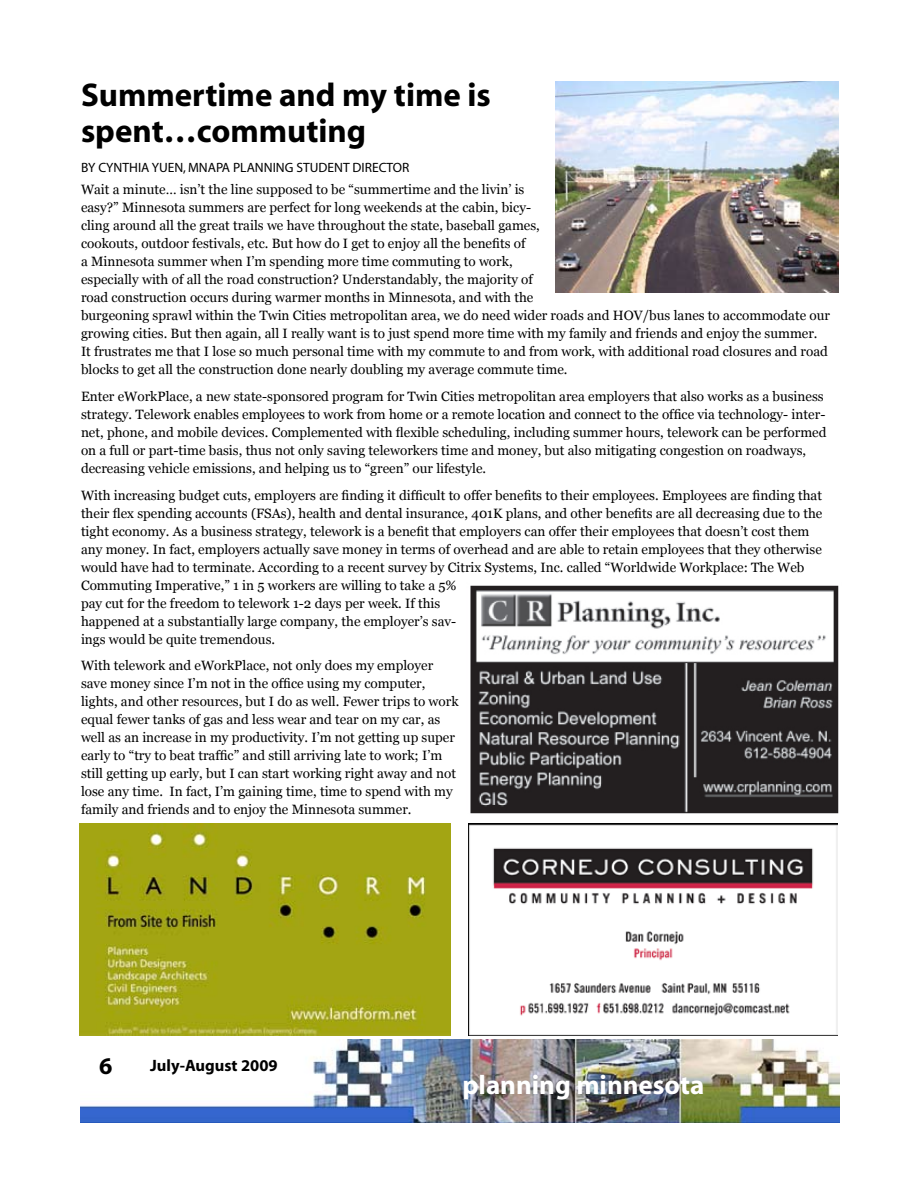
<style>
.page{position:relative;width:918px;height:1188px;background:#fff}
.page>*{position:absolute;margin:0;border:0;box-sizing:border-box;transform-origin:0 0}
.t1{font:700 33px/36px "Myriad";color:#000}
.t2{font:700 27px "Myriad";color:#fff}
.t3{font:700 24px "Myriad";color:#000}
.t4{font:700 16.5px "Myriad";color:#000}
.t5{font:13.5px/18px "Georgia";color:#000}
.t6{font:13.5px "Myriad";color:#000}
</style>
<div class="page">
<img style="left:469px;top:824px;width:368px;height:212px">
<img style="left:470px;top:585px;width:369px;height:229px">
<img style="left:80px;top:824px;width:371px;height:212px">
<img style="left:81px;top:1040px;width:758px;height:82px">
<img style="left:556px;top:81px;width:282px;height:212px">
<h1 class="t1" style="left:81px;top:78px;width:411px">Summertime and my time is spent…commuting</h1>
<p class="t6" style="left:81px;top:161px;width:327px">BY CYNTHIA YUEN, MNAPA PLANNING STUDENT DIRECTOR</p>
<p class="t5" style="left:81px;top:180px;width:751px">Wait a minute… isn’t the line supposed to be “summertime and the livin’ is<br>easy?” Minnesota summers are perfect for long weekends at the cabin, bicy-<br>cling around all the great trails we have throughout the state, baseball games,<br>cookouts, outdoor festivals, etc. But how do I get to enjoy all the benefits of<br>a Minnesota summer when I’m spending more time commuting to work,<br>especially with of all the road construction? Understandably, the majority of<br>road construction occurs during warmer months in Minnesota, and with the<br>burgeoning sprawl within the Twin Cities metropolitan area, we do need wider roads and HOV/bus lanes to accommodate our growing cities. But then again, all I really want is to just spend more time with my family and friends and enjoy the summer.<br>It frustrates me that I lose so much personal time with my commute to and from work, with additional road closures and road blocks to get all the construction done nearly doubling my average commute time.</p>
<p class="t5" style="left:81px;top:387px;width:747px">Enter eWorkPlace, a new state-sponsored program for Twin Cities metropolitan area employers that also works as a business strategy. Telework enables employees to work from home or a remote location and connect to the office via technology- inter&shy;net, phone, and mobile devices. Complemented with flexible scheduling, including summer hours, telework can be performed on a full or part-time basis, thus not only saving teleworkers time and money, but also mitigating congestion on roadways, decreasing vehicle emissions, and helping us to “green” our lifestyle.</p>
<p class="t5" style="left:81px;top:486px;width:743px">With increasing budget cuts, employers are finding it difficult to offer benefits to their employees. Employees are finding that their flex spending accounts (FSAs), health and dental insurance, 401K plans, and other benefits are all decreasing due to the tight economy. As a business strategy, telework is a benefit that employers can offer their employees that doesn’t cost them any money. In fact, employers actually save money in terms of overhead and are able to retain employees that they otherwise would have had to terminate. According to a recent survey by Citrix Systems, Inc. called “Worldwide Workplace: The Web Commuting Imperative,” 1 in 5 workers are willing to take a 5%<br>pay cut for the freedom to telework 1-2 days per week. If this<br>happened at a substantially large company, the employer’s sav-<br>ings would be quite tremendous.</p>
<p class="t5" style="left:81px;top:657px;width:379px">With telework and eWorkPlace, not only does my employer save money since I’m not in the office using my computer, lights, and other resources, but I do as well. Fewer trips to work equal fewer tanks of gas and less wear and tear on my car, as well as an increase in my productivity. I’m not getting up super early to “try to beat traffic” and still arriving late to work; I’m still getting up early, but I can start working right away and not lose any time. In fact, I’m gaining time, time to spend with my family and friends and to enjoy the Minnesota summer.</p>
<h3 class="t3" style="left:99px;top:1054px;width:15px">6</h3>
<p class="t4" style="left:150px;top:1057px;width:129px">July-August 2009</p>
<h2 class="t2" style="left:462px;top:1071px;width:243px">planning minnesota</h2>
</div>
